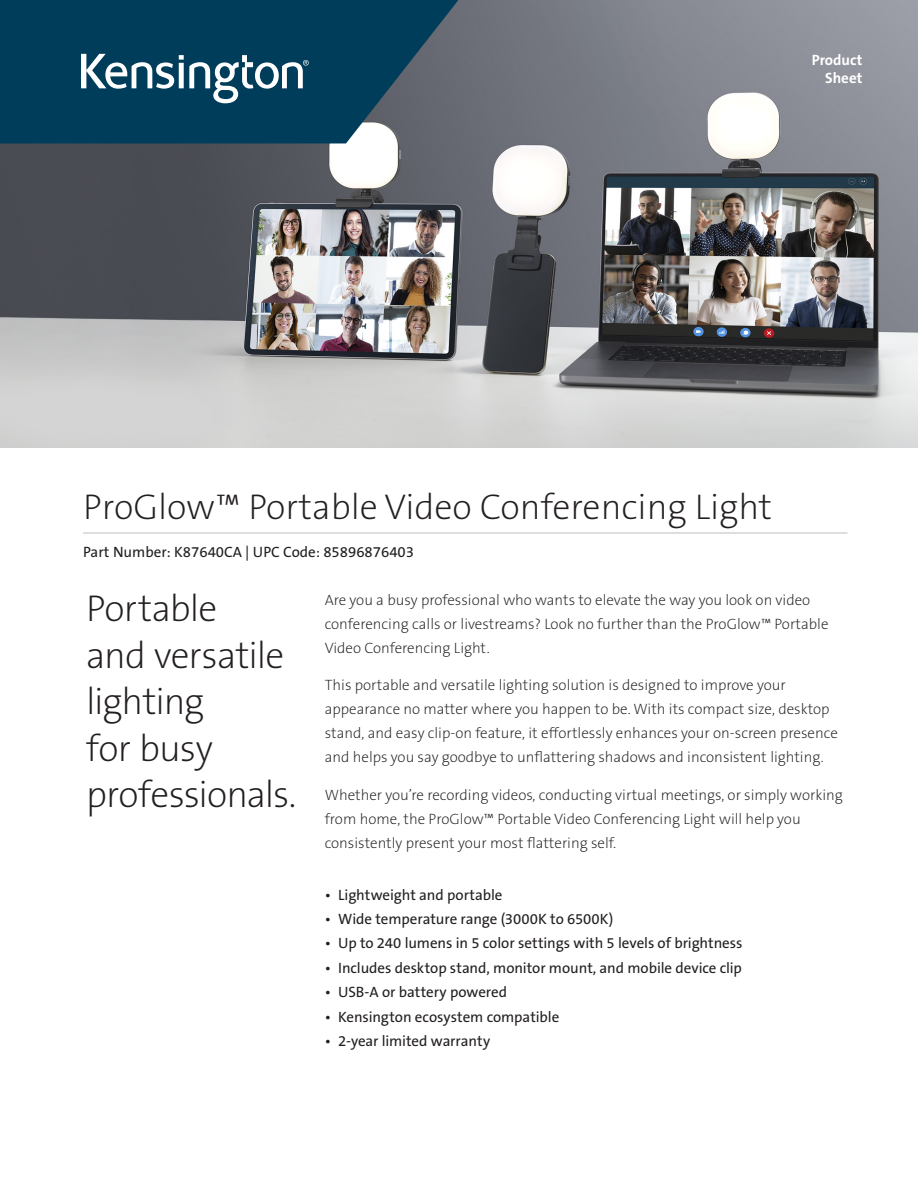
<style>
.page{position:relative;width:918px;height:1188px;background:#fff}
.page>*{position:absolute;margin:0;border:0;box-sizing:border-box;transform-origin:0 0}
.Product_Headline{font:37.5px/46.5px "The Sans KENSINGTON2 XL";letter-spacing:-.02em;color:#231f20}
.Product_Name{font:36px "The Sans KENSINGTON2 XL";color:#231f20}
.Body{font:15px/24px "The Sans KENSINGTON2 XL";color:#231f20}
.Feature_Bullets{font:15px "The Sans KENSINGTON5 Rg";letter-spacing:-.005em;color:#231f20}
.Part_No__UPC{font:15px "The Sans KENSINGTON5 Rg";color:#231f20}
.Filetype_Header_Blue{font:15px "The Sans KENSINGTON7 Bd";color:#fff}
</style>
<div class="page">
<img style="left:0;top:0;width:918px;height:447px">
<svg style="left:0;top:0;width:458px;height:143px;background:#104560"></svg>
<svg style="left:81px;top:54px;width:228px;height:49px"></svg>
<hr style="left:83px;top:533px;width:764px;height:1px;background:#bcbdc0">
<p class="Filetype_Header_Blue" style="left:812px;top:52px;width:52px">Product</p>
<p class="Filetype_Header_Blue" style="left:825px;top:70px;width:39px">Sheet</p>
<h1 class="Product_Name" style="left:83px;top:488px;width:690px">ProGlow™ Portable Video Conferencing Light</h1>
<h2 class="Part_No__UPC" style="left:83px;top:544px;width:332px">Part Number: K87640CA | UPC Code: 85896876403</h2>
<h3 class="Product_Headline" style="left:86px;top:587px;width:212px">Portable<br>and versatile lighting<br>for busy professionals.</h3>
<p class="Body" style="left:325px;top:588px;width:505px">Are you a busy professional who wants to elevate the way you look on video conferencing calls or livestreams? Look no further than the ProGlow™ Portable<br>Video Conferencing Light.</p>
<p class="Body" style="left:325px;top:674px;width:515px">This portable and versatile lighting solution is designed to improve your appearance no matter where you happen to be. With its compact size, desktop stand, and easy clip-on feature, it effortlessly enhances your on-screen presence and helps you say goodbye to unflattering shadows and inconsistent lighting.</p>
<p class="Body" style="left:325px;top:783px;width:520px">Whether you’re recording videos, conducting virtual meetings, or simply working from home, the ProGlow™ Portable Video Conferencing Light will help you consistently present your most flattering self.</p>
<p class="Feature_Bullets" style="left:325px;top:886px;width:179px">• Lightweight and portable</p>
<p class="Feature_Bullets" style="left:325px;top:911px;width:290px">• Wide temperature range (3000K to 6500K)</p>
<p class="Feature_Bullets" style="left:325px;top:935px;width:419px">• Up to 240 lumens in 5 color settings with 5 levels of brightness</p>
<p class="Feature_Bullets" style="left:325px;top:960px;width:419px">• Includes desktop stand, monitor mount, and mobile device clip</p>
<p class="Feature_Bullets" style="left:325px;top:984px;width:184px">• USB-A or battery powered</p>
<p class="Feature_Bullets" style="left:325px;top:1009px;width:236px">• Kensington ecosystem compatible</p>
<p class="Feature_Bullets" style="left:325px;top:1033px;width:167px">• 2-year limited warranty</p>
</div>
